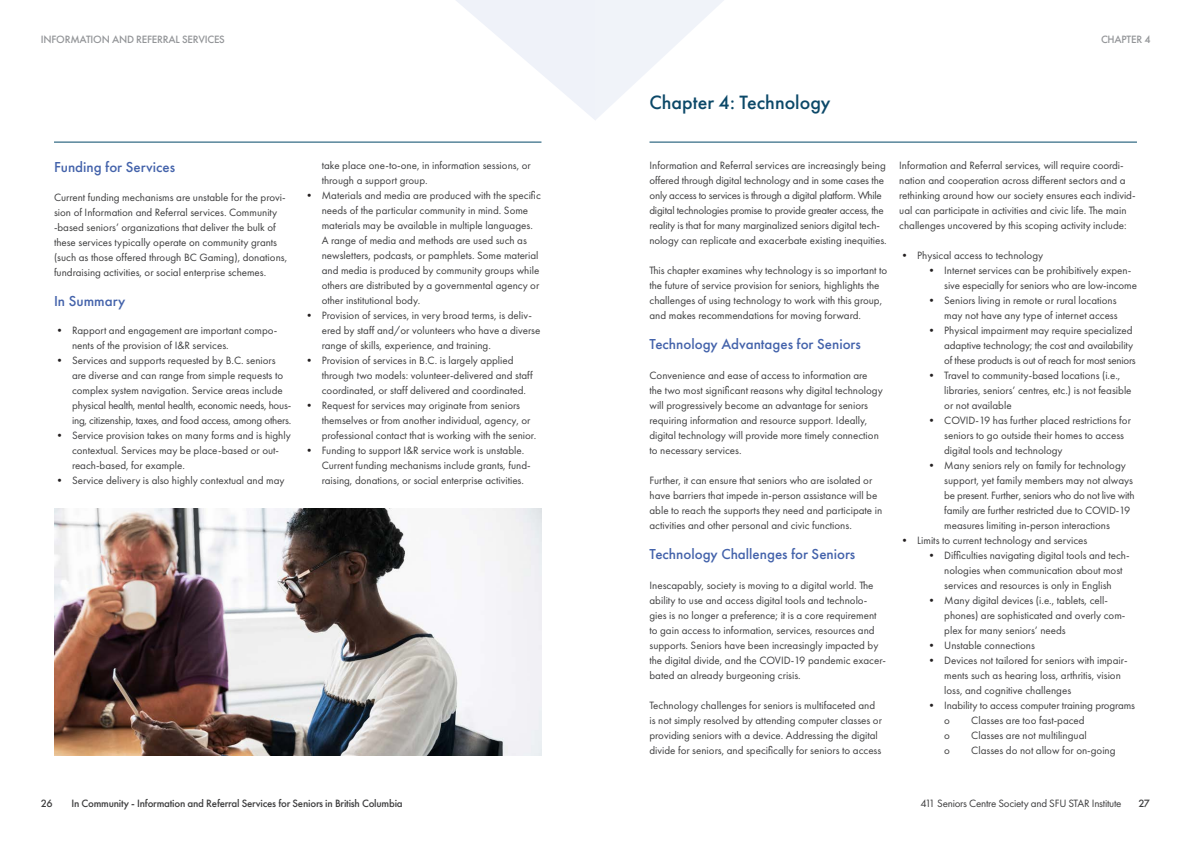
<style>
.page{position:relative;width:1191px;height:842px;background:#fff}
.page>*{position:absolute;margin:0;border:0;box-sizing:border-box;transform-origin:0 0}
.t1{font:500 20px "Futura PT";color:#0b4868}
.t2{font:500 15px "Futura PT";color:#4463ab}
.t3{font:11px/15px "Futura PT";color:#3e3e3f}
.t4{font:500 11px "Futura PT";letter-spacing:-.02em;color:#3e3e3f}
.t5{font:11px "Futura PT";letter-spacing:-.02em;color:#3e3e3f}
.t6{font:500 11px "Futura PT";letter-spacing:-.02em;color:#939598}
.s1{color:#231f20}
</style>
<div class="page">
<svg style="left:456px;top:0;width:268px;height:120px"></svg>
<hr style="left:54px;top:142px;width:487px;height:1px;background:#034867">
<hr style="left:649px;top:142px;width:488px;height:1px;background:#034867">
<img style="left:54px;top:508px;width:487px;height:247px">
<p class="t6" style="left:41px;top:33px;width:186px">INFORMATION AND REFERRAL SERVICES</p>
<p class="t6" style="left:1101px;top:33px;width:51px">CHAPTER 4</p>
<p class="t2" style="left:54px;top:158px;width:123px">Funding for Services</p>
<p class="t3" style="left:54px;top:190px;width:235px">Current funding mechanisms are unstable for the provi&shy;sion of Information and Referral services. Community -based seniors’ organizations that deliver the bulk of these services typically operate on community grants (such as those offered through BC Gaming), donations, fundraising activities, or social enterprise schemes.</p>
<p class="t2" style="left:54px;top:292px;width:73px">In Summary</p>
<p class="t3" style="left:72px;top:323px;width:207px;text-indent:-18px"><span class="s1">•</span> Rapport and engagement are important compo&shy;nents of the provision of I&amp;R services.</p>
<p class="t3" style="left:72px;top:353px;width:221px;text-indent:-18px"><span class="s1">•</span> Services and supports requested by B.C. seniors are diverse and can range from simple requests to complex system navigation. Service areas include physical health, mental health, economic needs, hous&shy;ing, citizenship, taxes, and food access, among others.</p>
<p class="t3" style="left:72px;top:428px;width:220px;text-indent:-18px"><span class="s1">•</span> Service provision takes on many forms and is highly contextual. Services may be place-based or out&shy;reach-based, for example.</p>
<p class="t3" style="left:54px;top:473px;width:232px"><span class="s1">•</span> Service delivery is also highly contextual and may</p>
<p class="t3" style="left:322px;top:157px;width:210px">take place one-to-one, in information sessions, or through a support group.</p>
<p class="t3" style="left:322px;top:187px;width:221px;text-indent:-18px"><span class="s1">•</span> Materials and media are produced with the specific needs of the particular community in mind. Some materials may be available in multiple languages.<br>A range of media and methods are used such as newsletters, podcasts, or pamphlets. Some material and media is produced by community groups while others are distributed by a governmental agency or other institutional body.</p>
<p class="t3" style="left:322px;top:307px;width:220px;text-indent:-18px"><span class="s1">•</span> Provision of services, in very broad terms, is deliv&shy;ered by staff and/or volunteers who have a diverse range of skills, experience, and training.</p>
<p class="t3" style="left:322px;top:352px;width:212px;text-indent:-18px"><span class="s1">•</span> Provision of services in B.C. is largely applied through two models: volunteer-delivered and staff coordinated, or staff delivered and coordinated.</p>
<p class="t3" style="left:322px;top:397px;width:216px;text-indent:-18px"><span class="s1">•</span> Request for services may originate from seniors themselves or from another individual, agency, or professional contact that is working with the senior.</p>
<p class="t3" style="left:322px;top:442px;width:210px;text-indent:-18px"><span class="s1">•</span> Funding to support I&amp;R service work is unstable.<br>Current funding mechanisms include grants, fund&shy;raising, donations, or social enterprise activities.</p>
<p class="t1" style="left:649px;top:90px;width:183px">Chapter 4: Technology</p>
<p class="t3" style="left:649px;top:157px;width:239px">Information and Referral services are increasingly being offered through digital technology and in some cases the only access to services is through a digital platform. While digital technologies promise to provide greater access, the reality is that for many marginalized seniors digital tech&shy;nology can replicate and exacerbate existing inequities.</p>
<p class="t3" style="left:649px;top:262px;width:239px">This chapter examines why technology is so important to the future of service provision for seniors, highlights the challenges of using technology to work with this group, and makes recommendations for moving forward.</p>
<p class="t2" style="left:649px;top:335px;width:213px">Technology Advantages for Seniors</p>
<p class="t3" style="left:649px;top:367px;width:235px">Convenience and ease of access to information are the two most significant reasons why digital technology will progressively become an advantage for seniors requiring information and resource support. Ideally, digital technology will provide more timely connection to necessary services.</p>
<p class="t3" style="left:649px;top:473px;width:234px">Further, it can ensure that seniors who are isolated or have barriers that impede in-person assistance will be able to reach the supports they need and participate in activities and other personal and civic functions.</p>
<p class="t2" style="left:649px;top:545px;width:207px">Technology Challenges for Seniors</p>
<p class="t3" style="left:649px;top:577px;width:238px">Inescapably, society is moving to a digital world. The ability to use and access digital tools and technolo&shy;gies is no longer a preference; it is a core requirement to gain access to information, services, resources and supports. Seniors have been increasingly impacted by the digital divide, and the COVID-19 pandemic exacer&shy;bated an already burgeoning crisis.</p>
<p class="t3" style="left:649px;top:698px;width:234px">Technology challenges for seniors is multifaceted and is not simply resolved by attending computer classes or providing seniors with a device. Addressing the digital divide for seniors, and specifically for seniors to access</p>
<p class="t3" style="left:899px;top:157px;width:238px">Information and Referral services, will require coordi&shy;nation and cooperation across different sectors and a rethinking around how our society ensures each individ&shy;ual can participate in activities and civic life. The main challenges uncovered by this scoping activity include:</p>
<p class="t3" style="left:899px;top:247px;width:145px"><span class="s1">•</span> Physical access to technology</p>
<p class="t3" style="left:944px;top:262px;width:194px;text-indent:-18px"><span class="s1">•</span> Internet services can be prohibitively expen&shy;sive especially for seniors who are low-income</p>
<p class="t3" style="left:926px;top:292px;width:193px;text-align:right"><span class="s1">•</span> Seniors living in remote or rural locations may not have any type of internet access</p>
<p class="t3" style="left:944px;top:322px;width:193px;text-indent:-18px"><span class="s1">•</span> Physical impairment may require specialized adaptive technology; the cost and availability of these products is out of reach for most seniors</p>
<p class="t3" style="left:944px;top:367px;width:189px;text-indent:-18px"><span class="s1">•</span> Travel to community-based locations (i.e., libraries, seniors’ centres, etc.) is not feasible or not available</p>
<p class="t3" style="left:944px;top:412px;width:188px;text-indent:-18px"><span class="s1">•</span> COVID-19 has further placed restrictions for seniors to go outside their homes to access digital tools and technology</p>
<p class="t3" style="left:944px;top:457px;width:192px;text-indent:-18px"><span class="s1">•</span> Many seniors rely on family for technology support, yet family members may not always be present. Further, seniors who do not live with family are further restricted due to COVID-19 measures limiting in-person interactions</p>
<p class="t3" style="left:899px;top:532px;width:190px"><span class="s1">•</span> Limits to current technology and services</p>
<p class="t3" style="left:944px;top:547px;width:187px;text-indent:-18px"><span class="s1">•</span> Difficulties navigating digital tools and tech&shy;nologies when communication about most services and resources is only in English</p>
<p class="t3" style="left:944px;top:592px;width:183px;text-indent:-18px"><span class="s1">•</span> Many digital devices (i.e., tablets, cell&shy;phones) are sophisticated and overly com&shy;plex for many seniors’ needs</p>
<p class="t3" style="left:926px;top:637px;width:110px"><span class="s1">•</span> Unstable connections</p>
<p class="t3" style="left:944px;top:652px;width:185px;text-indent:-18px"><span class="s1">•</span> Devices not tailored for seniors with impair&shy;ments such as hearing loss, arthritis, vision loss, and cognitive challenges</p>
<p class="t3" style="left:944px;top:697px;width:192px;text-indent:-18px"><span class="s1">•</span> Inability to access computer training programs o</p>
<p class="t3" style="left:971px;top:712px;width:115px">Classes are too fast-paced</p>
<p class="t3" style="left:944px;top:727px;width:7px">o</p>
<p class="t3" style="left:971px;top:727px;width:117px">Classes are not multilingual</p>
<p class="t3" style="left:944px;top:742px;width:7px">o</p>
<p class="t3" style="left:971px;top:742px;width:146px">Classes do not allow for on-going</p>
<p class="t4" style="left:71px;top:796px;width:333px">In Community - Information and Referral Services for Seniors in British Columbia</p>
<p class="t5" style="left:920px;top:796px;width:203px">411 Seniors Centre Society and SFU STAR Institute</p>
<p class="t4" style="left:41px;top:796px;width:13px">26</p>
<p class="t4" style="left:1138px;top:796px;width:13px">27</p>
</div>
